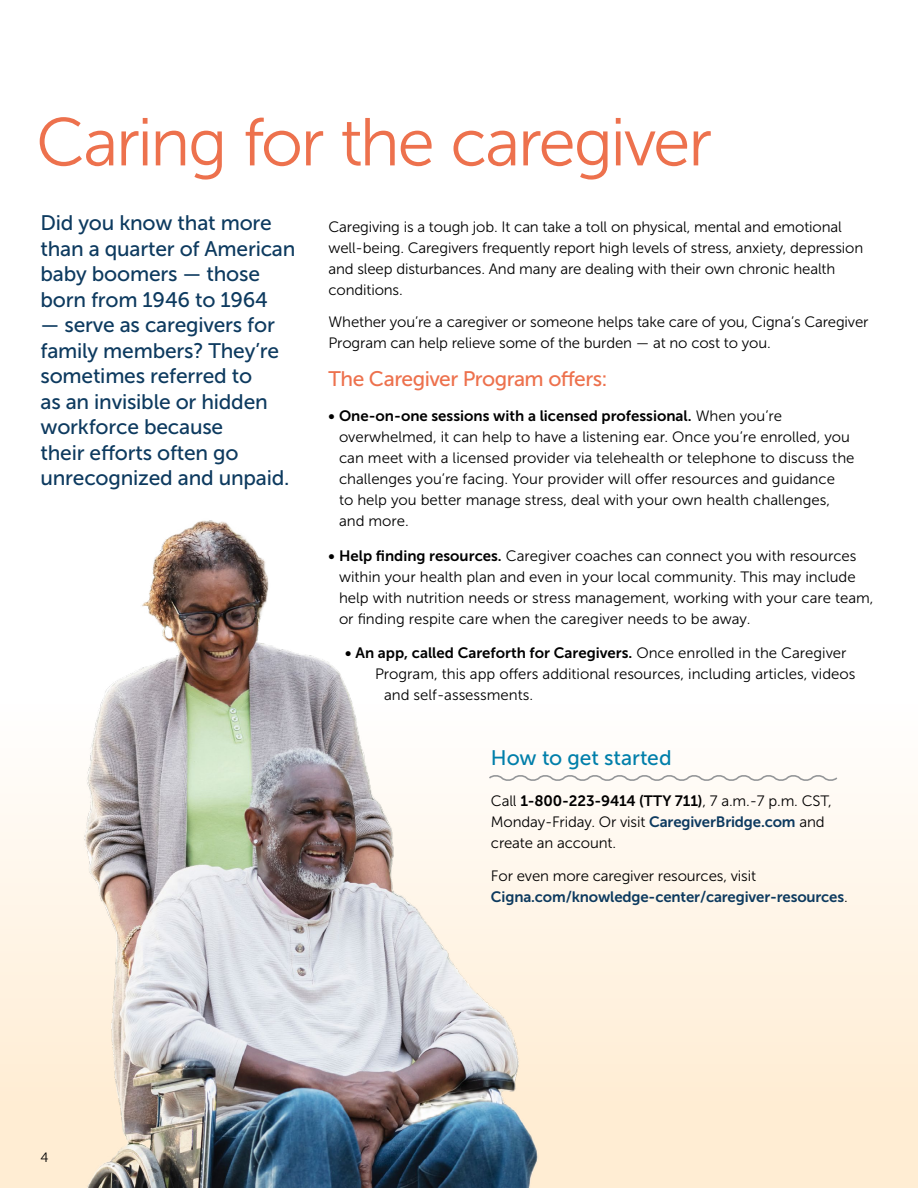
<style>
.page{position:relative;width:918px;height:1188px;background:#fff}
.page>*{position:absolute;margin:0;border:0;box-sizing:border-box;transform-origin:0 0}
.t1{font:67.5px "Museo Sans 300";letter-spacing:-.035em;color:#ed714d}
.t2{font:21px/25.5px "Museo Sans 500";letter-spacing:-.01em;color:#0d3a5f}
.t3{font:21px "Museo Sans 500";letter-spacing:-.025em;color:#ed714d}
.t4{font:21px "Museo Sans 500";letter-spacing:-.005em;color:#007faa}
.t5{font:15px/21px "Museo Sans 300";color:#000}
.t6{font:15px "Museo Sans 700";color:#000}
.t7{font:15px "Museo Sans 700";letter-spacing:-.01em;color:#0d3a5f}
.t8{font:13.5px "Museo Sans 300";color:#000}
.s1{font-family:"Museo Sans 300"}
.s2{font-family:"Museo Sans 700"}
.s3{font-family:"Museo Sans 700";color:#0d3a5f}
.s4{font-family:"Museo Sans 300";color:#000}
</style>
<div class="page">
<div style="left:0;top:705px;width:918px;height:483px;background:linear-gradient(to bottom,#fffefd,#ffeacd)"></div>
<img style="left:69px;top:520px;width:510px;height:668px">
<svg style="left:487px;top:773px;width:352px;height:10px"></svg>
<h1 class="t1" style="left:36px;top:106px;width:678px">Caring for the caregiver</h1>
<h2 class="t2" style="left:40px;top:210px;width:257px">Did you know that more than a quarter of American baby boomers — those born from 1946 to 1964</h2>
<h2 class="t2" style="left:40px;top:312px;width:251px">— serve as caregivers for family members? They’re sometimes referred to<br>as an invisible or hidden workforce because<br>their efforts often go unrecognized and unpaid.</h2>
<p class="t5" style="left:328px;top:216px;width:536px">Caregiving is a tough job. It can take a toll on physical, mental and emotional well-being. Caregivers frequently report high levels of stress, anxiety, depression and sleep disturbances. And many are dealing with their own chronic health conditions.</p>
<p class="t5" style="left:328px;top:312px;width:542px">Whether you’re a caregiver or someone helps take care of you, Cigna’s Caregiver<br>Program can help relieve some of the burden — at no cost to you.</p>
<h2 class="t3" style="left:328px;top:368px;width:281px">The Caregiver Program offers:</h2>
<p class="t6" style="left:328px;top:408px;width:455px">• One-on-one sessions with a licensed professional. <span class="s1">When you’re</span></p>
<p class="t5" style="left:339px;top:427px;width:517px">overwhelmed, it can help to have a listening ear. Once you’re enrolled, you can meet with a licensed provider via telehealth or telephone to discuss the challenges you’re facing. Your provider will offer resources and guidance<br>to help you better manage stress, deal with your own health challenges, and more.</p>
<p class="t5" style="left:339px;top:545px;width:536px;text-indent:-10px"><span class="s2">• Help finding resources.</span> Caregiver coaches can connect you with resources within your health plan and even in your local community. This may include help with nutrition needs or stress management, working with your care team, or finding respite care when the caregiver needs to be away.</p>
<p class="t6" style="left:345px;top:645px;width:503px">• An app, called Careforth for Caregivers. <span class="s1">Once enrolled in the Caregiver</span></p>
<p class="t5" style="left:384px;top:664px;width:473px;text-indent:-9px">Program, this app offers additional resources, including articles, videos and self-assessments.</p>
<h2 class="t4" style="left:491px;top:746px;width:182px">How to get started</h2>
<p class="t6" style="left:491px;top:793px;width:342px"><span class="s1">Call</span> 1-800-223-9414 (TTY 711)<span class="s1">, 7 a.m.-7 p.m. CST,</span></p>
<p class="t5" style="left:491px;top:812px;width:335px">Monday-Friday. Or visit <span class="s3">CaregiverBridge.com</span> and create an account.</p>
<p class="t5" style="left:491px;top:865px;width:267px">For even more caregiver resources, visit</p>
<p class="t7" style="left:491px;top:888px;width:358px">Cigna.com/knowledge-center/caregiver-resources<span class="s4">.</span></p>
<p class="t8" style="left:40px;top:1150px;width:10px">4</p>
</div>
